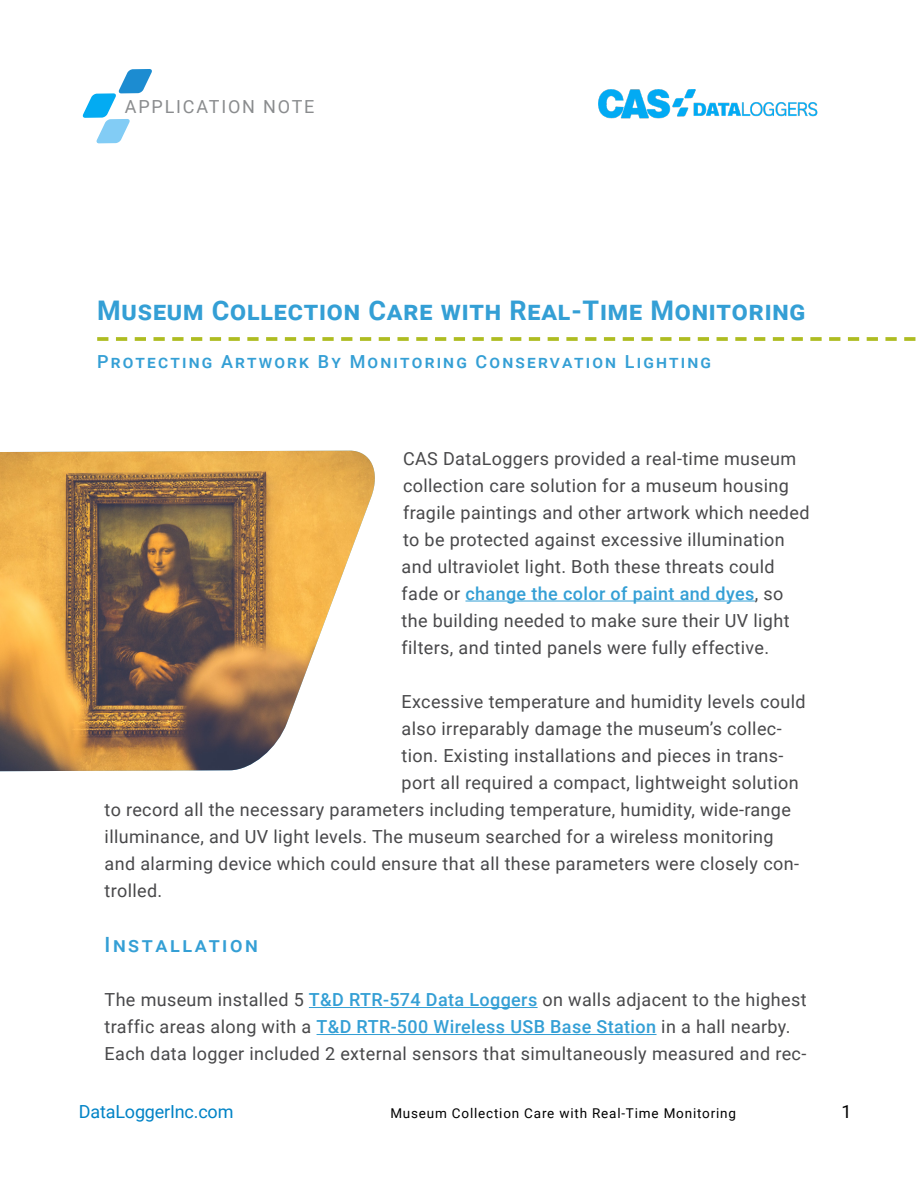
<style>
.page{position:relative;width:918px;height:1188px;background:#fff}
.page>*{position:absolute;margin:0;border:0;box-sizing:border-box;transform-origin:0 0}
.t1{font:700 27px "Roboto";letter-spacing:.03em;color:#349fd5}
.t2{font:500 21px "Roboto";letter-spacing:.12em;color:#349fd5}
.t3{font:18px/27px "Roboto";letter-spacing:.02em;color:#48484a}
.t4{font:500 18px "Roboto";letter-spacing:.12em;color:#349fd5}
.t5{font:18px "Roboto";letter-spacing:-.01em;color:#0083c6}
.t6{font:18px "Roboto";letter-spacing:.1em;color:#8a8c8e}
.t7{font:18px "Roboto";color:#000}
.t8{font:13.5px "Roboto";letter-spacing:.06em;color:#000}
.s1{font-weight:500;color:#349fd5}
</style>
<div class="page">
<img style="left:599px;top:90px;width:219px;height:29px">
<img style="left:0;top:451px;width:375px;height:320px">
<svg style="left:97px;top:337px;width:819px;height:4px"></svg>
<hr style="left:465px;top:601px;width:290px;height:1px;background:#349fd5">
<hr style="left:309px;top:1007px;width:229px;height:1px;background:#349fd5">
<hr style="left:317px;top:1034px;width:340px;height:1px;background:#349fd5">
<svg style="left:82px;top:69px;width:70px;height:74px"></svg>
<p class="t6" style="left:125px;top:93px;width:191px">APPLICATION NOTE</p>
<h1 class="t1" style="left:97px;top:292px;width:710px">Museum Collection Care with Real-Time Monitoring</h1>
<p class="t4" style="left:97px;top:349px;width:615px">Protecting Artwork By Monitoring Conservation Lighting</p>
<p class="t3" style="left:402px;top:444px;width:409px">CAS DataLoggers provided a real-time museum collection care solution for a museum housing fragile paintings and other artwork which needed to be protected against excessive illumination and ultraviolet light. Both these threats could fade or <span class="s1">change the color of paint and dyes</span>, so the building needed to make sure their UV light filters, and tinted panels were fully effective.</p>
<p class="t3" style="left:402px;top:687px;width:406px">Excessive temperature and humidity levels could</p>
<p class="t3" style="left:402px;top:714px;width:382px">also irreparably damage the museum’s collec-</p>
<p class="t3" style="left:402px;top:741px;width:383px">tion. Existing installations and pieces in trans-</p>
<p class="t3" style="left:402px;top:768px;width:399px">port all required a compact, lightweight solution</p>
<p class="t3" style="left:105px;top:795px;width:688px">to record all the necessary parameters including temperature, humidity, wide-range</p>
<p class="t3" style="left:105px;top:822px;width:671px">illuminance, and UV light levels. The museum searched for a wireless monitoring</p>
<p class="t3" style="left:105px;top:849px;width:696px">and alarming device which could ensure that all these parameters were closely con-</p>
<p class="t3" style="left:105px;top:876px;width:59px">trolled.</p>
<p class="t2" style="left:105px;top:930px;width:155px">Installation</p>
<p class="t3" style="left:105px;top:986px;width:704px">The museum installed 5 <span class="s1">T&amp;D RTR-574 Data Loggers</span> on walls adjacent to the highest traffic areas along with a <span class="s1">T&amp;D RTR-500 Wireless USB Base Station</span> in a hall nearby.<br>Each data logger included 2 external sensors that simultaneously measured and rec-</p>
<p class="t5" style="left:79px;top:1099px;width:156px">DataLoggerInc.com</p>
<p class="t8" style="left:390px;top:1104px;width:347px">Museum Collection Care with Real-Time Monitoring</p>
<p class="t7" style="left:841px;top:1099px;width:12px">1</p>
</div>
